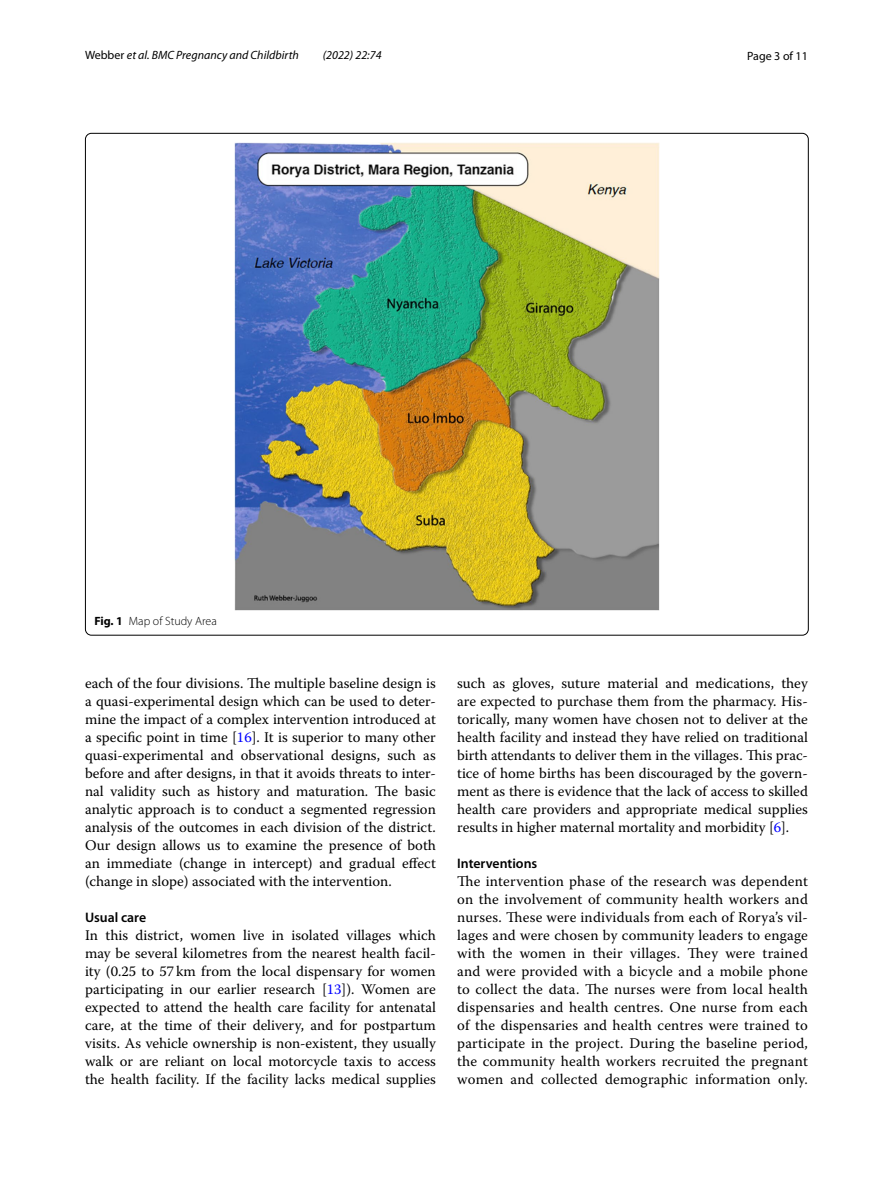
<style>
.page{position:relative;width:893px;height:1187px;background:#fff}
.page>*{position:absolute;margin:0;border:0;box-sizing:border-box;transform-origin:0 0}
.t1{font:14.7px/18px "Warnock Pro";color:#000;text-align:justify}
.t2{font:600 13.8px "Myriad Pro";color:#000}
.t3{font:italic 12px "Myriad Pro";color:#000}
.t4{font:300 12px "Myriad Pro";color:#000}
.t5{font:12px "Myriad Pro";color:#000}
.s1{font-style:normal}
.s2{font-weight:700}
.s3{color:#00f}
</style>
<div class="page">
<img style="left:234px;top:142px;width:425px;height:468px">
<p class="t3" style="left:85px;top:48px;width:215px"><span class="s1">Webber</span> et al. BMC Pregnancy and Childbirth</p>
<p class="t3" style="left:323px;top:48px;width:60px">(2022) 22:74</p>
<p class="t5" style="left:747px;top:48px;width:62px">Page 3 of 11</p>
<p class="t4" style="left:94px;top:614px;width:124px"><span class="s2">Fig. 1</span> Map of Study Area</p>
<p class="t1" style="left:85px;top:674px;width:352px">each of the four divisions. The multiple baseline design is a quasi-experimental design which can be used to deter&shy;mine the impact of a complex intervention introduced at a specific point in time [<span class="s3">16</span>]. It is superior to many other quasi-experimental and observational designs, such as before and after designs, in that it avoids threats to inter&shy;nal validity such as history and maturation. The basic analytic approach is to conduct a segmented regression analysis of the outcomes in each division of the district.<br>Our design allows us to examine the presence of both an immediate (change in intercept) and gradual effect (change in slope) associated with the intervention.</p>
<p class="t2" style="left:85px;top:908px;width:63px">Usual care</p>
<p class="t1" style="left:85px;top:926px;width:352px">In this district, women live in isolated villages which may be several kilometres from the nearest health facil&shy;ity (0.25 to 57 km from the local dispensary for women participating in our earlier research [<span class="s3">13</span>]). Women are expected to attend the health care facility for antenatal care, at the time of their delivery, and for postpartum visits. As vehicle ownership is non-existent, they usually walk or are reliant on local motorcycle taxis to access the health facility. If the facility lacks medical supplies</p>
<p class="t1" style="left:457px;top:674px;width:352px">such as gloves, suture material and medications, they are expected to purchase them from the pharmacy. His&shy;torically, many women have chosen not to deliver at the health facility and instead they have relied on traditional birth attendants to deliver them in the villages. This prac&shy;tice of home births has been discouraged by the govern&shy;ment as there is evidence that the lack of access to skilled health care providers and appropriate medical supplies results in higher maternal mortality and morbidity [<span class="s3">6</span>].</p>
<p class="t2" style="left:457px;top:854px;width:82px">Interventions</p>
<p class="t1" style="left:457px;top:872px;width:352px">The intervention phase of the research was dependent on the involvement of community health workers and nurses. These were individuals from each of Rorya’s vil&shy;lages and were chosen by community leaders to engage with the women in their villages. They were trained and were provided with a bicycle and a mobile phone to collect the data. The nurses were from local health dispensaries and health centres. One nurse from each of the dispensaries and health centres were trained to participate in the project. During the baseline period, the community health workers recruited the pregnant women and collected demographic information only.</p>
</div>
